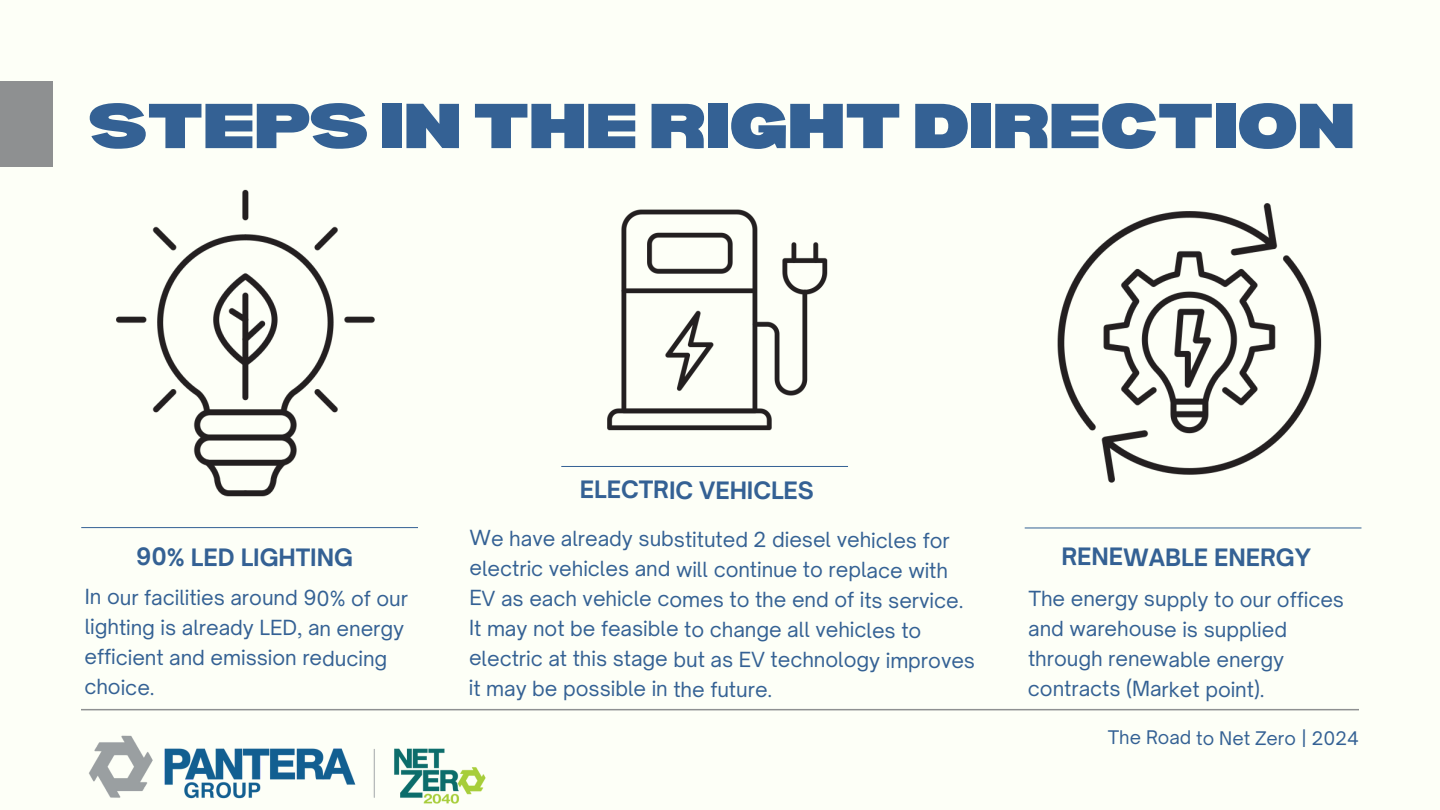
<style>
.page{position:relative;width:1440px;height:810px;background:#fdfff7}
.page>*{position:absolute;margin:0;border:0;box-sizing:border-box;transform-origin:0 0}
.t1{font:900 expanded 62px "Bernoru";letter-spacing:-.045em;color:#346194}
.t2{font:700 23px "Open Sauce One";letter-spacing:-.005em;color:#346194}
.t3{font:20px/29.9px "Open Sauce One";letter-spacing:-.005em;color:#346194}
.t4{font:18px "Open Sauce One";letter-spacing:-.005em;color:#346194}
</style>
<div class="page">
<img style="left:116px;top:189px;width:259px;height:308px">
<div style="left:0;top:81px;width:53px;height:85px;background:#8e9091"></div>
<img style="left:607px;top:209px;width:221px;height:222px">
<img style="left:1057px;top:203px;width:265px;height:280px">
<hr style="left:561px;top:466px;width:287px;height:1px;background:#346194">
<hr style="left:81px;top:709px;width:1278px;height:1px;background:#8e9091">
<hr style="left:1025px;top:528px;width:336px;height:1px;background:#346194">
<hr style="left:81px;top:527px;width:337px;height:1px;background:#346194">
<img style="left:89px;top:735px;width:397px;height:69px">
<p class="t1" style="left:87px;top:91px;width:1270px">STEPS IN THE RIGHT DIRECTION</p>
<p class="t2" style="left:136px;top:543px;width:218px">90% LED LIGHTING</p>
<p class="t3" style="left:84px;top:582px;width:325px">In our facilities around 90% of our lighting is already LED, an energy efficient and emission reducing choice.</p>
<p class="t2" style="left:580px;top:476px;width:236px">ELECTRIC VEHICLES</p>
<p class="t3" style="left:469px;top:524px;width:508px">We have already substituted 2 diesel vehicles for electric vehicles and will continue to replace with EV as each vehicle comes to the end of its service.<br>It may not be feasible to change all vehicles to electric at this stage but as EV technology improves it may be possible in the future.</p>
<p class="t2" style="left:1061px;top:543px;width:251px">RENEWABLE ENERGY</p>
<p class="t3" style="left:1028px;top:584px;width:318px">The energy supply to our offices and warehouse is supplied through renewable energy contracts (Market point).</p>
<p class="t4" style="left:1108px;top:727px;width:253px">The Road to Net Zero | 2024</p>
</div>
